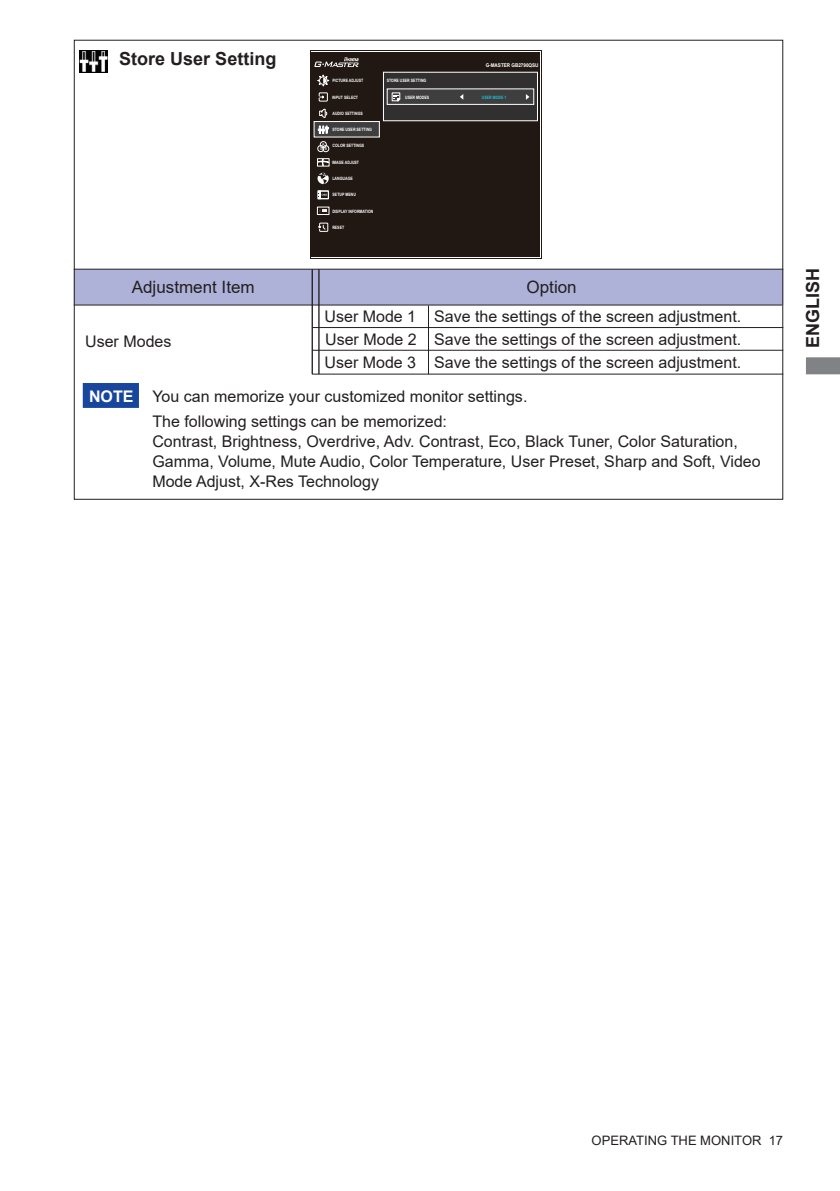
<style>
.page{position:relative;width:840px;height:1191px;background:#fff}
.page>*{position:absolute;margin:0;border:0;box-sizing:border-box;transform-origin:0 0}
.t1{font:700 18px "Arial";color:#231f20}
.t2{font:17px "Arial";color:#231f20}
.t3{font:16px/19.8px "Arial";color:#231f20}
.t4{font:700 16px "Arial";color:#fff}
.t5{font:13px "Arial";color:#231f20}
.t6{font:700 5.2px "Arial";color:#fff;scale:.9 1}
.t7{font:700 4.4px "Arial";color:#fff;scale:.8 1}
.t8{font:700 4.4px "Arial";color:#1cbed2;scale:.8 1}
</style>
<div class="page">
<svg style="left:806px;top:357px;width:33px;height:17px"></svg>
<div style="left:74px;top:269px;width:708px;height:36px;background:#aeb2d8"></div>
<hr style="left:74px;top:269px;width:708px;height:1px;background:#231f20">
<hr style="left:311px;top:269px;width:2px;height:105px;background:#231f20">
<hr style="left:318px;top:269px;width:1px;height:105px;background:#231f20">
<hr style="left:74px;top:304px;width:707px;height:1px;background:#231f20">
<hr style="left:428px;top:305px;width:1px;height:69px;background:#231f20">
<hr style="left:312px;top:327px;width:470px;height:1px;background:#231f20">
<hr style="left:312px;top:350px;width:470px;height:1px;background:#231f20">
<hr style="left:312px;top:373px;width:470px;height:1px;background:#231f20">
<img style="left:79px;top:50px;width:29px;height:22px">
<div style="left:312px;top:52px;width:227px;height:204px;background:#211814"></div>
<div style="left:314px;top:122px;width:65px;height:15px;background:#3e3e3f"></div>
<div style="left:313px;top:121px;width:66px;height:16px;border:1px solid #fff"></div>
<div style="left:383px;top:72px;width:154px;height:49px;background:#312f30"></div>
<div style="left:383px;top:72px;width:154px;height:49px;border:1px solid #fff"></div>
<svg style="left:317px;top:75px;width:12px;height:11px"></svg>
<div style="left:317px;top:158px;width:12px;height:8px;border:1px solid #fff"></div>
<svg style="left:317px;top:159px;width:12px;height:7px"></svg>
<div style="left:320px;top:141px;width:6px;height:7px;border:1px solid #fff;border-radius:50%"></div>
<div style="left:317px;top:145px;width:7px;height:7px;border:1px solid #fff;border-radius:50%"></div>
<div style="left:322px;top:145px;width:7px;height:7px;border:1px solid #fff;border-radius:50%"></div>
<svg style="left:319px;top:143px;width:7px;height:7px"></svg>
<svg style="left:317px;top:173px;width:11px;height:11px"></svg>
<div style="left:319px;top:223px;width:9px;height:9px;border:1px solid #fff"></div>
<svg style="left:318px;top:224px;width:8px;height:6px"></svg>
<div style="left:319px;top:93px;width:8px;height:8px;border:1px solid #fff"></div>
<svg style="left:319px;top:109px;width:8px;height:9px"></svg>
<div style="left:317px;top:190px;width:12px;height:9px;border:1px solid #fff"></div>
<svg style="left:318px;top:191px;width:9px;height:8px"></svg>
<div style="left:317px;top:207px;width:12px;height:8px;border:1px solid #fff"></div>
<svg style="left:319px;top:209px;width:8px;height:3px"></svg>
<svg style="left:318px;top:126px;width:10px;height:7px"></svg>
<svg style="left:314px;top:57px;width:44px;height:10px"></svg>
<div style="left:387px;top:89px;width:146px;height:15px;background:#3e3e3f"></div>
<div style="left:386px;top:88px;width:148px;height:17px;border:1px solid #fff"></div>
<svg style="left:391px;top:92px;width:9px;height:10px"></svg>
<svg style="left:460px;top:94px;width:3px;height:6px"></svg>
<svg style="left:525px;top:94px;width:4px;height:6px"></svg>
<div style="left:83px;top:383px;width:56px;height:25px;background:#18469d;border:2px solid #18469d"></div>
<p class="t1" style="left:119px;top:46px;width:159px">Store User Setting</p>
<p class="t7" style="left:332px;top:77px;width:40px">PICTURE ADJUST</p>
<p class="t7" style="left:332px;top:94px;width:34px">INPUT SELECT</p>
<p class="t7" style="left:332px;top:110px;width:39px">AUDIO SETTINGS</p>
<p class="t7" style="left:332px;top:126px;width:51px">STORE USER SETTING</p>
<p class="t7" style="left:332px;top:143px;width:41px">COLOR SETTINGS</p>
<p class="t7" style="left:332px;top:175px;width:27px">LANGUAGE</p>
<p class="t7" style="left:332px;top:159px;width:35px">IMAGE ADJUST</p>
<p class="t7" style="left:332px;top:192px;width:31px">SETUP MENU</p>
<p class="t7" style="left:332px;top:208px;width:53px">DISPLAY INFORMATION</p>
<p class="t7" style="left:332px;top:224px;width:16px">RESET</p>
<p class="t6" style="left:485px;top:61px;width:60px">G-MASTER GB2790QSU</p>
<p class="t7" style="left:386px;top:77px;width:51px">STORE USER SETTING</p>
<p class="t7" style="left:405px;top:94px;width:32px">USER MODES</p>
<p class="t8" style="left:481px;top:94px;width:32px">USER MODE 1</p>
<p class="t2" style="left:132px;top:276px;width:124px">Adjustment Item</p>
<p class="t2" style="left:526px;top:276px;width:52px">Option</p>
<p class="t3" style="left:85px;top:331px;width:88px">User Modes</p>
<p class="t3" style="left:324px;top:306px;width:418px">User Mode 1 Save the settings of the screen adjustment.</p>
<p class="t3" style="left:324px;top:353px;width:418px">User Mode 3 Save the settings of the screen adjustment.</p>
<p class="t3" style="left:325px;top:329px;width:417px">User Mode 2 Save the settings of the screen adjustment.</p>
<p class="t4" style="left:89px;top:385px;width:46px">NOTE</p>
<p class="t3" style="left:152px;top:383px;width:376px;line-height:25.6px">You can memorize your customized monitor settings.<br>The following settings can be memorized:</p>
<p class="t3" style="left:152px;top:431px;width:609px">Contrast, Brightness, Overdrive, Adv. Contrast, Eco, Black Tuner, Color Saturation,<br>Gamma, Volume, Mute Audio, Color Temperature, User Preset, Sharp and Soft, Video<br>Mode Adjust, X-Res Technology</p>
<p class="t1" style="left:799px;top:348px;width:82px;rotate:-90deg">ENGLISH</p>
<p class="t5" style="left:591px;top:1131px;width:193px">OPERATING THE MONITOR 17</p>
</div>
